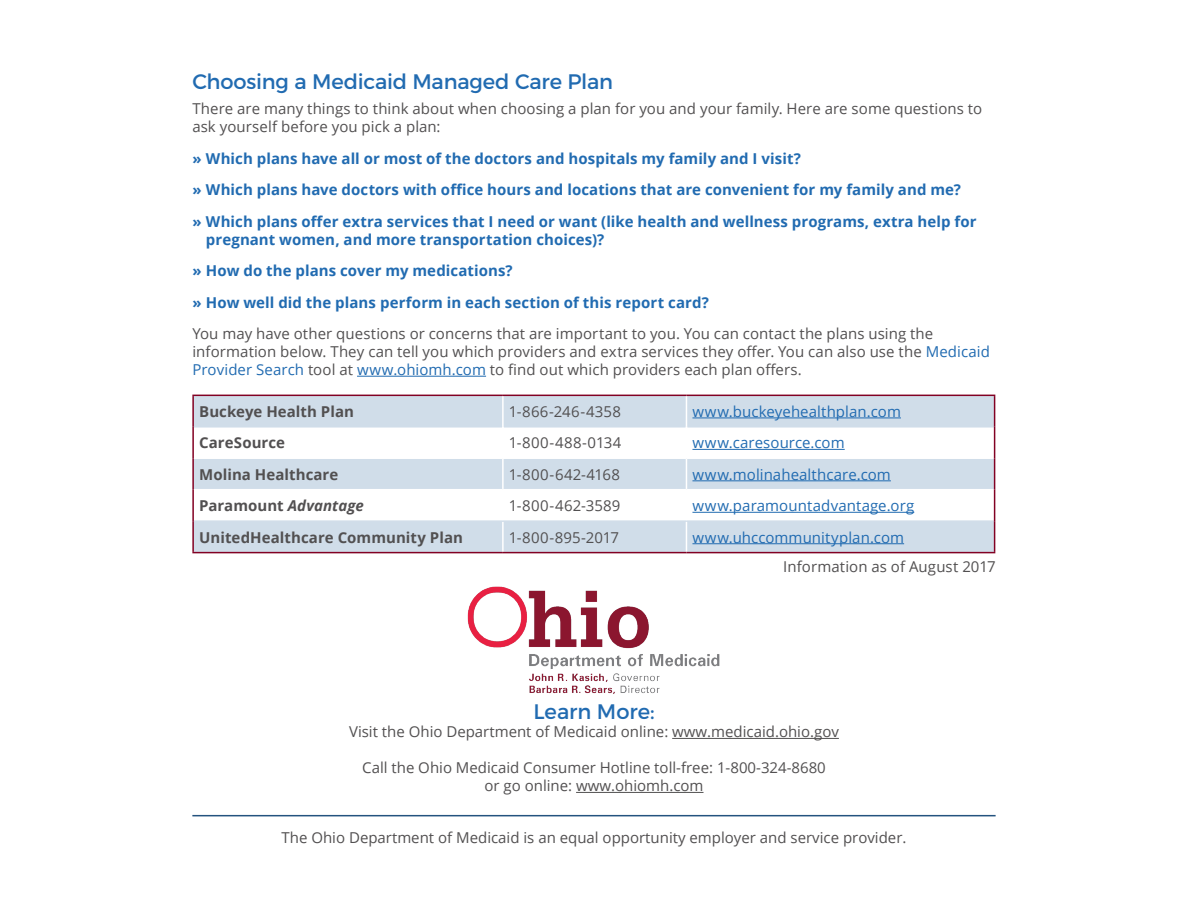
<style>
.page{position:relative;width:1188px;height:918px;background:#fff}
.page>*{position:absolute;margin:0;border:0;box-sizing:border-box;transform-origin:0 0}
.Content{font:21px "Montserrat";letter-spacing:-.005em;color:#216bb1}
.Content-2{font:15px/18px "Open Sans";letter-spacing:.005em;color:#525051}
.Content-3{font:700 15px/18px "Open Sans";letter-spacing:.005em;color:#216bb1}
.Content-4{font:15px "Open Sans";letter-spacing:.005em;color:#216bb1}
.Content-5{font:700 15px "Open Sans";letter-spacing:.005em;color:#525051}
.s1{color:#216bb1}
.s2{font-style:italic}
</style>
<div class="page">
<hr style="left:357px;top:376px;width:129px;height:1px;background:#216bb1">
<div style="left:194px;top:396px;width:800px;height:156px;background:#d0dde9"></div>
<svg style="left:194px;top:428px;width:800px;height:92px"></svg>
<hr style="left:194px;top:426px;width:308px;height:2px;background:#d0dde9">
<hr style="left:504px;top:426px;width:182px;height:2px;background:#d0dde9">
<hr style="left:687px;top:426px;width:307px;height:2px;background:#d0dde9">
<hr style="left:502px;top:427px;width:2px;height:30px;background:#fff">
<hr style="left:686px;top:427px;width:1px;height:30px;background:#fff">
<hr style="left:194px;top:457px;width:309px;height:2px;background:#fff">
<hr style="left:503px;top:457px;width:183px;height:2px;background:#fff">
<hr style="left:686px;top:457px;width:308px;height:2px;background:#fff">
<hr style="left:194px;top:489px;width:309px;height:1px;background:#fff">
<hr style="left:503px;top:489px;width:183px;height:1px;background:#fff">
<hr style="left:686px;top:489px;width:308px;height:1px;background:#fff">
<hr style="left:502px;top:490px;width:2px;height:30px;background:#fff">
<hr style="left:686px;top:490px;width:1px;height:30px;background:#fff">
<hr style="left:194px;top:520px;width:309px;height:2px;background:#d0dde9">
<hr style="left:503px;top:520px;width:183px;height:2px;background:#d0dde9">
<hr style="left:686px;top:520px;width:308px;height:2px;background:#d0dde9">
<hr style="left:502px;top:396px;width:2px;height:31px;background:#fff">
<hr style="left:686px;top:396px;width:1px;height:31px;background:#fff">
<hr style="left:502px;top:459px;width:2px;height:30px;background:#fff">
<hr style="left:686px;top:459px;width:1px;height:30px;background:#fff">
<hr style="left:502px;top:522px;width:2px;height:30px;background:#fff">
<hr style="left:686px;top:522px;width:1px;height:30px;background:#fff">
<hr style="left:192px;top:395px;width:311px;height:1px;background:#820123">
<hr style="left:192px;top:396px;width:2px;height:31px;background:#820123">
<hr style="left:503px;top:395px;width:183px;height:1px;background:#820123">
<hr style="left:686px;top:395px;width:309px;height:1px;background:#820123">
<hr style="left:994px;top:396px;width:1px;height:31px;background:#820123">
<hr style="left:192px;top:427px;width:2px;height:31px;background:#820123">
<hr style="left:994px;top:427px;width:1px;height:31px;background:#820123">
<hr style="left:192px;top:458px;width:2px;height:32px;background:#820123">
<hr style="left:994px;top:458px;width:1px;height:32px;background:#820123">
<hr style="left:192px;top:490px;width:2px;height:31px;background:#820123">
<hr style="left:994px;top:490px;width:1px;height:31px;background:#820123">
<hr style="left:192px;top:521px;width:2px;height:31px;background:#820123">
<hr style="left:994px;top:521px;width:1px;height:31px;background:#820123">
<hr style="left:192px;top:552px;width:311px;height:1px;background:#820123">
<hr style="left:503px;top:552px;width:183px;height:1px;background:#820123">
<hr style="left:686px;top:552px;width:309px;height:1px;background:#820123">
<hr style="left:692px;top:418px;width:209px;height:1px;background:#216bb1">
<hr style="left:692px;top:449px;width:153px;height:1px;background:#216bb1">
<hr style="left:692px;top:480px;width:199px;height:1px;background:#216bb1">
<hr style="left:692px;top:512px;width:222px;height:1px;background:#216bb1">
<hr style="left:692px;top:543px;width:212px;height:1px;background:#216bb1">
<hr style="left:192px;top:815px;width:804px;height:1px;background:#24537f">
<hr style="left:672px;top:738px;width:167px;height:1px;background:#525051">
<hr style="left:576px;top:792px;width:128px;height:1px;background:#525051">
<img style="left:467px;top:586px;width:253px;height:108px">
<p class="Content" style="left:192px;top:69px;width:422px">Choosing a Medicaid Managed Care Plan</p>
<p class="Content-2" style="left:192px;top:99px;width:791px">There are many things to think about when choosing a plan for you and your family. Here are some questions to ask yourself before you pick a plan:</p>
<p class="Content-3" style="left:192px;top:149px;width:610px">» Which plans have all or most of the doctors and hospitals my family and I visit?</p>
<p class="Content-3" style="left:192px;top:180px;width:770px">» Which plans have doctors with office hours and locations that are convenient for my family and me?</p>
<p class="Content-3" style="left:206px;top:212px;width:772px;text-indent:-14px">» Which plans offer extra services that I need or want (like health and wellness programs, extra help for pregnant women, and more transportation choices)?</p>
<p class="Content-3" style="left:192px;top:261px;width:322px">» How do the plans cover my medications?</p>
<p class="Content-3" style="left:192px;top:293px;width:518px">» How well did the plans perform in each section of this report card?</p>
<p class="Content-2" style="left:192px;top:324px;width:799px">You may have other questions or concerns that are important to you. You can contact the plans using the information below. They can tell you which providers and extra services they offer. You can also use the <span class="s1">Medicaid<br>Provider Search</span> tool at <span class="s1">www.ohiomh.com</span> to find out which providers each plan offers.</p>
<p class="Content-5" style="left:199px;top:401px;width:156px">Buckeye Health Plan</p>
<p class="Content-2" style="left:509px;top:402px;width:114px">1-866-246-4358</p>
<p class="Content-4" style="left:692px;top:401px;width:210px">www.buckeyehealthplan.com</p>
<p class="Content-5" style="left:199px;top:432px;width:88px">CareSource</p>
<p class="Content-2" style="left:509px;top:433px;width:114px">1-800-488-0134</p>
<p class="Content-4" style="left:692px;top:433px;width:154px">www.caresource.com</p>
<p class="Content-5" style="left:199px;top:464px;width:141px">Molina Healthcare</p>
<p class="Content-2" style="left:509px;top:465px;width:113px">1-800-642-4168</p>
<p class="Content-4" style="left:692px;top:464px;width:200px">www.molinahealthcare.com</p>
<p class="Content-5" style="left:199px;top:495px;width:166px">Paramount <span class="s2">Advantage</span></p>
<p class="Content-2" style="left:509px;top:496px;width:113px">1-800-462-3589</p>
<p class="Content-4" style="left:692px;top:495px;width:223px">www.paramountadvantage.org</p>
<p class="Content-5" style="left:199px;top:527px;width:265px">UnitedHealthcare Community Plan</p>
<p class="Content-2" style="left:509px;top:528px;width:112px">1-800-895-2017</p>
<p class="Content-4" style="left:692px;top:527px;width:213px">www.uhccommunityplan.com</p>
<p class="Content-2" style="left:783px;top:557px;width:214px">Information as of August 2017</p>
<p class="Content" style="left:533px;top:699px;width:123px">Learn More:</p>
<p class="Content-2" style="left:349px;top:722px;width:491px">Visit the Ohio Department of Medicaid online: www.medicaid.ohio.gov</p>
<p class="Content-2" style="left:362px;top:758px;width:465px;text-align:center">Call the Ohio Medicaid Consumer Hotline toll-free: 1-800-324-8680 or go online: www.ohiomh.com</p>
<p class="Content-2" style="left:282px;top:829px;width:626px">The Ohio Department of Medicaid is an equal opportunity employer and service provider.</p>
</div>
